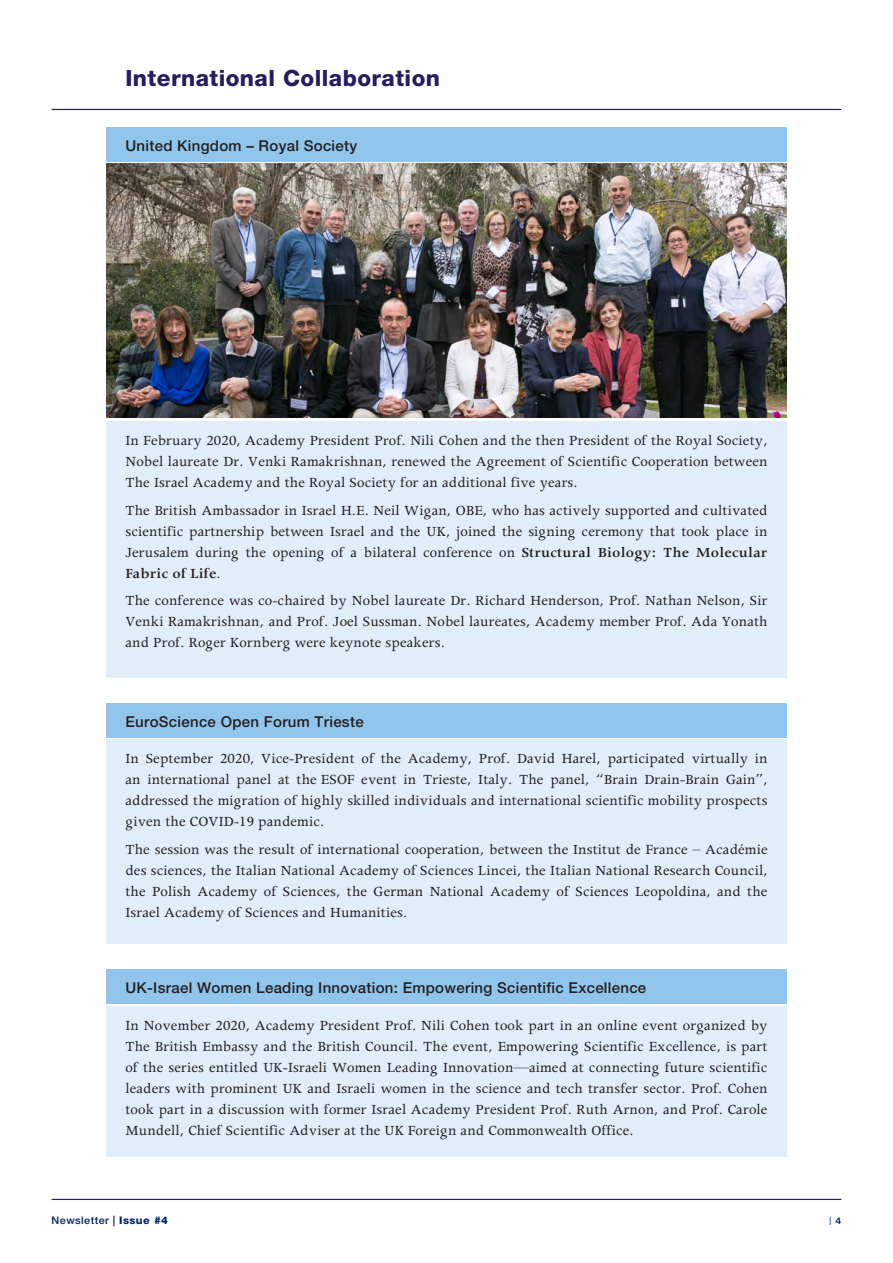
<style>
.page{position:relative;width:893px;height:1263px;background:#fff}
.page>*{position:absolute;margin:0;border:0;box-sizing:border-box;transform-origin:0 0}
.כותרת{font:800 22.5px "Helvetica Neue";letter-spacing:.02em;color:#231e60}
.טקסט_רץ{font:15.75px/21px "Apollo";letter-spacing:.01em;color:#231f20;text-align:justify}
.כותרת-2{font:500 15px "Helvetica Neue";letter-spacing:.02em;color:#231f20}
.t1{font:500 12px "Narkis Block MF";color:#002561}
.t2{font:500 10.5px "Helvetica Neue";letter-spacing:.04em;color:#002561}
.s1{font-weight:600}
.s2{font-weight:800}
.s3{font-weight:400}
</style>
<div class="page">
<div style="left:106px;top:969px;width:681px;height:34px;background:#92c5eb"></div>
<div style="left:106px;top:1006px;width:681px;height:151px;background:#e1edf9"></div>
<div style="left:106px;top:127px;width:681px;height:34px;background:#92c5eb"></div>
<div style="left:106px;top:421px;width:681px;height:256px;background:#e1edf9"></div>
<img style="left:106px;top:163px;width:681px;height:255px">
<div style="left:106px;top:703px;width:681px;height:34px;background:#92c5eb"></div>
<div style="left:106px;top:739px;width:681px;height:205px;background:#e1edf9"></div>
<hr style="left:52px;top:109px;width:789px;height:1px;background:#231e60">
<hr style="left:52px;top:1199px;width:789px;height:1px;background:#231e60">
<p class="כותרת" style="left:125px;top:65px;width:316px">International Collaboration</p>
<p class="כותרת-2" style="left:125px;top:137px;width:233px">United Kingdom – Royal Society</p>
<p class="טקסט_רץ" style="left:125px;top:431px;width:644px">In February 2020, Academy President Prof. Nili Cohen and the then President of the Royal Society, Nobel laureate Dr. Venki Ramakrishnan, renewed the Agreement of Scientific Cooperation between The Israel Academy and the Royal Society for an additional five years.</p>
<p class="טקסט_רץ" style="left:125px;top:500px;width:644px">The British Ambassador in Israel H .E. Neil Wigan, OBE, who has actively supported and cultivated scientific partnership between Israel and the UK, joined the signing ceremony that took place in Jerusalem during the opening of a bilateral conference on <span class="s1">Structural Biology: The Molecular Fabric of Life</span>.</p>
<p class="טקסט_רץ" style="left:125px;top:590px;width:644px">The conference was co-chaired by Nobel laureate Dr. Richard Henderson, Prof. Nathan Nelson, Sir Venki Ramakrishnan, and Prof. Joel Sussman. Nobel laureates, Academy member Prof. Ada Yonath and Prof. Roger Kornberg were keynote speakers.</p>
<p class="כותרת-2" style="left:125px;top:713px;width:240px">EuroScience Open Forum Trieste</p>
<p class="טקסט_רץ" style="left:125px;top:748px;width:644px">In September 2020, Vice-President of the Academy, Prof. David Harel, participated virtually in an international panel at the ESOF event in Trieste, Italy. The panel, “Brain Drain-Brain Gain ,“ addressed the migration of highly skilled individuals and international scientific mobility prospects given the COVID-19 pandemic.</p>
<p class="טקסט_רץ" style="left:125px;top:839px;width:644px">The session was the result of international cooperation, between the Institut de France – Académie des sciences, the Italian National Academy of Sciences Lincei, the Italian National Research Council, the Polish Academy of Sciences, the German National Academy of Sciences Leopoldina, and the Israel Academy of Sciences and Humanities.</p>
<p class="כותרת-2" style="left:125px;top:979px;width:522px">UK-Israel Women Leading Innovation: Empowering Scientific Excellence</p>
<p class="טקסט_רץ" style="left:125px;top:1015px;width:644px">In November 2020, Academy President Prof. Nili Cohen took part in an online event organized by The British Embassy and the British Council. The event, Empowering Scientific Excellence is, part of the series entitled UK-Israeli Women Leading Innovation—aimed at connecting future scientific leaders with prominent UK and Israeli women in the science and tech transfer sector. Prof. Cohen took part in a discussion with former Israel Academy President Prof. Ruth Arnon, and Prof. Carole Mundell, Chief Scientific Adviser at the UK Foreign and Commonwealth Office.</p>
<p class="t2" style="left:52px;top:1213px;width:118px">Newsletter | <span class="s2">Issue #4</span></p>
<p class="t1" style="left:829px;top:1213px;width:14px">4<span class="s3">|</span></p>
</div>
